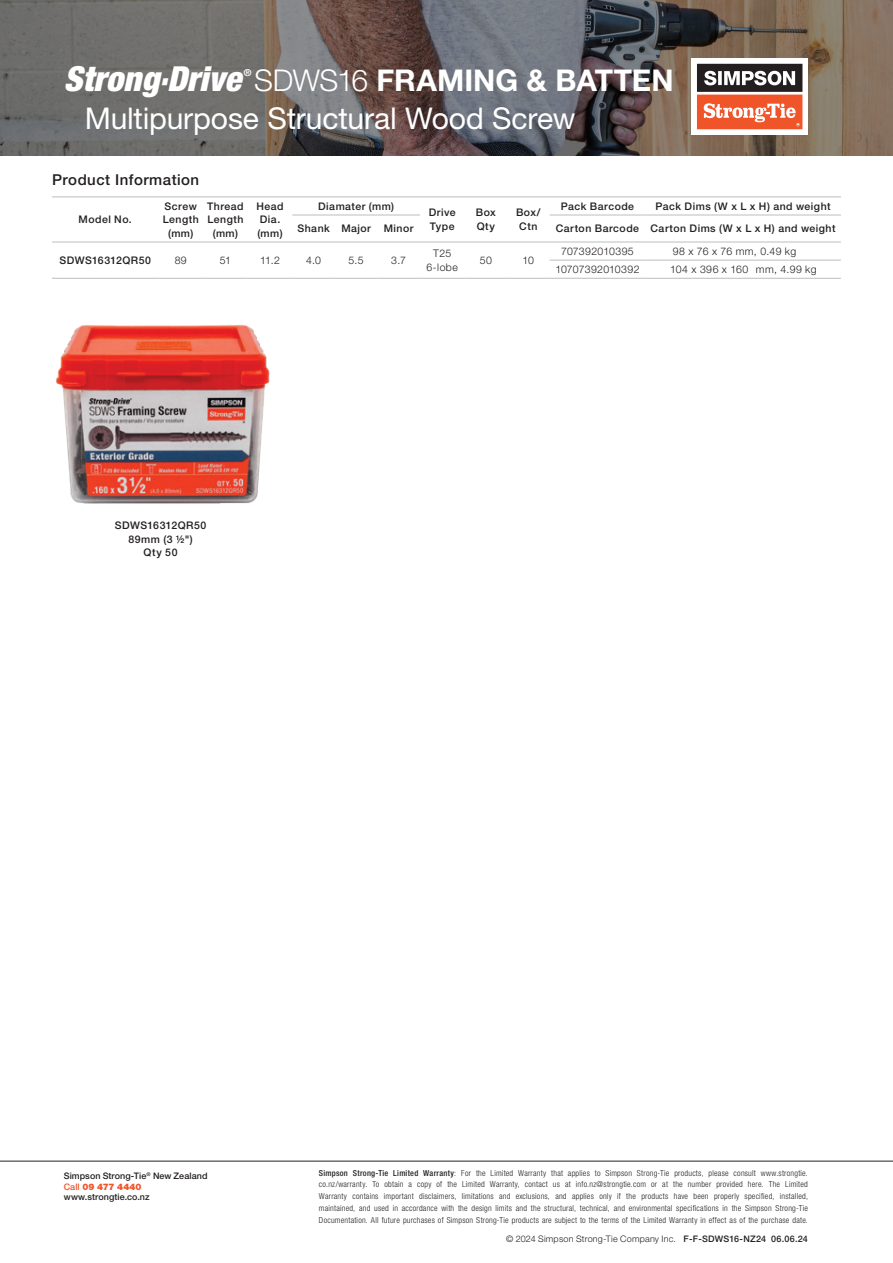
<style>
.page{position:relative;width:893px;height:1263px;background:#fff}
.page>*{position:absolute;margin:0;border:0;box-sizing:border-box;transform-origin:0 0}
.t1{font:italic 900 condensed 34.5px "Helvetica Neue LT Std";letter-spacing:.005em;color:#fff}
.t2{font:30px "Helvetica Neue LT Std";letter-spacing:-.005em;color:#fff}
.t3{font:700 30px "Helvetica Neue LT Std";color:#fff}
.t4{font:500 15px "Helvetica Neue LT Std";letter-spacing:.03em;color:#231f20}
.t5{font:500 10.5px/13.5px "Helvetica Neue LT Std";letter-spacing:.045em;color:#231f20;text-align:center}
.t6{font:300 10.5px/13.5px "Helvetica Neue LT Std";letter-spacing:.03em;color:#231f20;text-align:center}
.t7{font:300 10.5px "Helvetica Neue LT Std";letter-spacing:.01em;color:#231f20}
.t8{font:700 9.6px "Helvetica Neue LT Std";color:#fff}
.t9{font:500 9px/10.5px "Helvetica Neue LT Std";letter-spacing:.005em;color:#231f20}
.t10{font:300 9px "Helvetica Neue LT Std";letter-spacing:.02em;color:#231f20}
.t11{font:300 condensed 8.25px/11.7px "Helvetica Neue LT Std";letter-spacing:.025em;color:#231f20;text-align:justify}
.s1{font-size:45.9px}
.s2{font-weight:300}
.s3{color:#f05429}
.s4{font-weight:900;color:#f05429}
.s5{font-weight:500}
</style>
<div class="page">
<hr style="left:0;top:1161px;width:893px;height:1px;background:#231f20">
<hr style="left:52px;top:197px;width:106px;height:1px;background:#bcbdc0">
<hr style="left:158px;top:197px;width:45px;height:1px;background:#bcbdc0">
<hr style="left:203px;top:197px;width:45px;height:1px;background:#bcbdc0">
<hr style="left:248px;top:197px;width:44px;height:1px;background:#bcbdc0">
<hr style="left:292px;top:197px;width:43px;height:1px;background:#bcbdc0">
<hr style="left:335px;top:197px;width:42px;height:1px;background:#bcbdc0">
<hr style="left:377px;top:197px;width:43px;height:1px;background:#bcbdc0">
<hr style="left:420px;top:197px;width:45px;height:1px;background:#bcbdc0">
<hr style="left:465px;top:197px;width:42px;height:1px;background:#bcbdc0">
<hr style="left:507px;top:197px;width:43px;height:1px;background:#bcbdc0">
<hr style="left:550px;top:197px;width:95px;height:1px;background:#bcbdc0">
<hr style="left:645px;top:197px;width:196px;height:1px;background:#bcbdc0">
<hr style="left:292px;top:215px;width:43px;height:1px;background:#bcbdc0">
<hr style="left:335px;top:215px;width:42px;height:1px;background:#bcbdc0">
<hr style="left:377px;top:215px;width:43px;height:1px;background:#bcbdc0">
<hr style="left:550px;top:215px;width:95px;height:1px;background:#bcbdc0">
<hr style="left:645px;top:215px;width:196px;height:1px;background:#bcbdc0">
<hr style="left:52px;top:242px;width:106px;height:1px;background:#bcbdc0">
<hr style="left:158px;top:242px;width:45px;height:1px;background:#bcbdc0">
<hr style="left:203px;top:242px;width:45px;height:1px;background:#bcbdc0">
<hr style="left:248px;top:242px;width:44px;height:1px;background:#bcbdc0">
<hr style="left:292px;top:242px;width:43px;height:1px;background:#bcbdc0">
<hr style="left:335px;top:242px;width:42px;height:1px;background:#bcbdc0">
<hr style="left:377px;top:242px;width:43px;height:1px;background:#bcbdc0">
<hr style="left:420px;top:242px;width:45px;height:1px;background:#bcbdc0">
<hr style="left:465px;top:242px;width:42px;height:1px;background:#bcbdc0">
<hr style="left:507px;top:242px;width:43px;height:1px;background:#bcbdc0">
<hr style="left:550px;top:242px;width:95px;height:1px;background:#bcbdc0">
<hr style="left:645px;top:242px;width:196px;height:1px;background:#bcbdc0">
<hr style="left:52px;top:278px;width:106px;height:1px;background:#bcbdc0">
<hr style="left:158px;top:278px;width:45px;height:1px;background:#bcbdc0">
<hr style="left:203px;top:278px;width:45px;height:1px;background:#bcbdc0">
<hr style="left:248px;top:278px;width:44px;height:1px;background:#bcbdc0">
<hr style="left:465px;top:278px;width:42px;height:1px;background:#bcbdc0">
<hr style="left:507px;top:278px;width:43px;height:1px;background:#bcbdc0">
<hr style="left:550px;top:260px;width:95px;height:1px;background:#bcbdc0">
<hr style="left:292px;top:278px;width:43px;height:1px;background:#bcbdc0">
<hr style="left:335px;top:278px;width:42px;height:1px;background:#bcbdc0">
<hr style="left:377px;top:278px;width:43px;height:1px;background:#bcbdc0">
<hr style="left:420px;top:278px;width:45px;height:1px;background:#bcbdc0">
<hr style="left:550px;top:278px;width:95px;height:1px;background:#bcbdc0">
<hr style="left:645px;top:260px;width:196px;height:1px;background:#bcbdc0">
<hr style="left:645px;top:278px;width:196px;height:1px;background:#bcbdc0">
<img style="left:56px;top:325px;width:214px;height:179px">
<svg style="left:0;top:0;width:893px;height:156px;background:#6b6461"></svg>
<div style="left:691px;top:58px;width:117px;height:77px;background:linear-gradient(to right,#fff,#fff)"></div>
<svg style="left:697px;top:64px;width:105px;height:65px"></svg>
<h1 class="t1" style="left:64px;top:57px;width:179px">Strong<span class="s1">-</span>Drive</h1>
<p class="t8" style="left:244px;top:67px;width:9px">®</p>
<h2 class="t3" style="left:254px;top:62px;width:421px"><span class="s2">SDWS16</span> FRAMING &amp; BATTEN</h2>
<h2 class="t2" style="left:85px;top:100px;width:492px">Multipurpose Structural Wood Screw</h2>
<h3 class="t4" style="left:52px;top:171px;width:149px">Product Information</h3>
<p class="t5" style="left:79px;top:213px;width:55px">Model No.</p>
<p class="t5" style="left:163px;top:199px;width:38px">Screw<br>Length (mm)</p>
<p class="t5" style="left:207px;top:199px;width:38px">Thread<br>Length (mm)</p>
<p class="t5" style="left:256px;top:199px;width:29px;text-align:left">Head<br>Dia. (mm)</p>
<p class="t5" style="left:318px;top:199px;width:77px">Diamater (mm)</p>
<p class="t5" style="left:561px;top:199px;width:75px">Pack Barcode</p>
<p class="t5" style="left:656px;top:199px;width:177px">Pack Dims (W x L x H) and weight</p>
<p class="t5" style="left:429px;top:206px;width:28px;text-align:left">Drive<br>Type</p>
<p class="t5" style="left:476px;top:206px;width:21px;text-align:left">Box<br>Qty</p>
<p class="t5" style="left:516px;top:206px;width:26px">Box/<br>Ctn</p>
<p class="t5" style="left:297px;top:222px;width:118px">Shank Major Minor</p>
<p class="t5" style="left:556px;top:222px;width:281px">Carton Barcode Carton Dims (W x L x H) and weight</p>
<p class="t5" style="left:60px;top:253px;width:93px">SDWS16312QR50</p>
<p class="t6" style="left:175px;top:253px;width:14px">89</p>
<p class="t6" style="left:220px;top:253px;width:13px">51</p>
<p class="t6" style="left:260px;top:253px;width:21px">11.2</p>
<p class="t6" style="left:306px;top:253px;width:16px">4.0</p>
<p class="t6" style="left:349px;top:253px;width:17px">5.5</p>
<p class="t6" style="left:391px;top:253px;width:16px">3.7</p>
<p class="t6" style="left:427px;top:246px;width:33px">T25<br>6-lobe</p>
<p class="t6" style="left:480px;top:253px;width:14px">50</p>
<p class="t6" style="left:523px;top:253px;width:13px">10</p>
<p class="t6" style="left:561px;top:244px;width:74px">707392010395</p>
<p class="t6" style="left:673px;top:244px;width:125px">98 x 76 x 76 mm, 0.49 kg</p>
<p class="t7" style="left:555px;top:263px;width:86px">10707392010392</p>
<p class="t6" style="left:670px;top:262px;width:148px">104 x 396 x 160 mm, 4.99 kg</p>
<p class="t5" style="left:115px;top:518px;width:93px">SDWS16312QR50<br>89mm (3 1/2")<br>Qty 50</p>
<p class="t9" style="left:64px;top:1170px;width:145px">Simpson Strong-Tie<sup>®</sup> New Zealand<br><span class="s3">Call</span> <span class="s4">09 477 4440 </span>www.strongtie.co.nz</p>
<p class="t11" style="left:319px;top:1167px;width:491px"><span class="s5">Simpson Strong-Tie Limited Warranty</span>: For the Limited Warranty that applies to Simpson Strong-Tie products, please consult www.strongtie. co.nz/warranty. To obtain a copy of the Limited Warranty, contact us at info.nz@strongtie.com or at the number provided here. The Limited Warranty contains important disclaimers, limitations and exclusions, and applies only if the products have been properly specified, installed, maintained, and used in accordance with the design limits and the structural, technical, and environmental specifications in the Simpson Strong‑Tie Documentation. All future purchases of Simpson Strong-Tie products are subject to the terms of the Limited Warranty in effect as of the purchase date.</p>
<p class="t10" style="left:506px;top:1233px;width:303px">© 2024 Simpson Strong‑Tie Company Inc. <span class="s5">F-F-SDWS16-NZ24 06.06.24</span></p>
</div>
